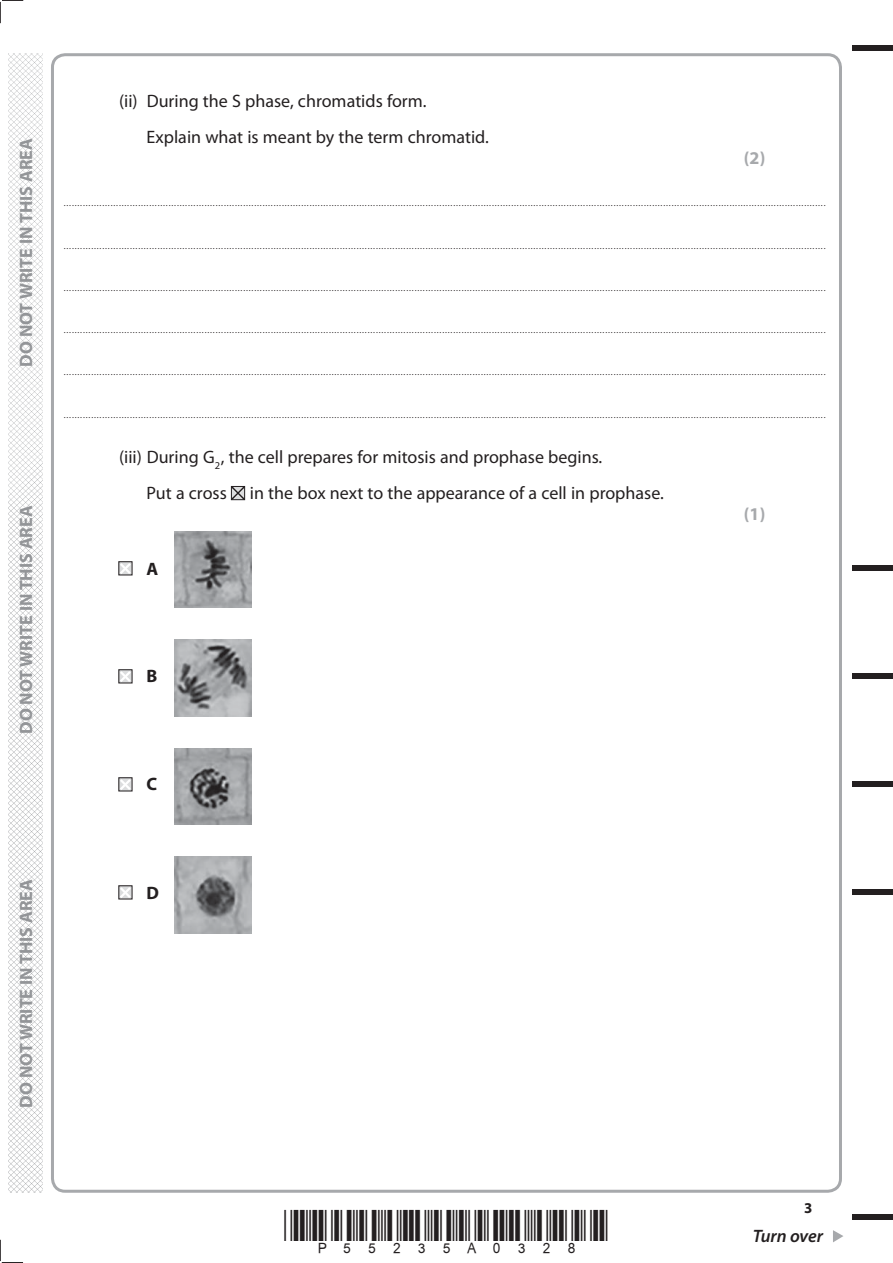
<style>
.page{position:relative;width:893px;height:1263px;background:#fff}
.page>*{position:absolute;margin:0;border:0;box-sizing:border-box;transform-origin:0 0}
.t1{font:18px/36px "Myriad Pro";color:#231f20}
.t2{font:700 18px "Myriad Pro";color:#939598}
.t3{font:italic 600 18px "Myriad Pro";letter-spacing:-.005em;color:#231f20}
.t4{font:700 18px "Myriad Pro";color:#a7a9ac}
.t5{font:700 18px "Myriad Pro";color:#231f20}
.t6{font:700 15px "Myriad Pro";color:#231f20}
.t7{font:9px "Myriad Pro";color:#231f20}
</style>
<div class="page">
<div style="left:853px;top:45px;width:40px;height:5px;background:#231f20"></div>
<div style="left:853px;top:1214px;width:40px;height:6px;background:#231f20"></div>
<svg style="left:833px;top:1230px;width:10px;height:12px"></svg>
<svg style="left:0;top:0;width:23px;height:23px"></svg>
<svg style="left:0;top:1240px;width:23px;height:23px"></svg>
<img style="left:8px;top:53px;width:34px;height:1140px">
<svg style="left:230px;top:486px;width:16px;height:15px"></svg>
<img style="left:174px;top:531px;width:77px;height:77px">
<img style="left:174px;top:639px;width:77px;height:77px">
<img style="left:174px;top:748px;width:77px;height:77px">
<img style="left:174px;top:857px;width:77px;height:76px">
<svg style="left:118px;top:669px;width:15px;height:15px"></svg>
<svg style="left:118px;top:561px;width:15px;height:15px"></svg>
<div style="left:853px;top:565px;width:40px;height:6px;background:#231f20"></div>
<div style="left:853px;top:673px;width:40px;height:6px;background:#231f20"></div>
<svg style="left:118px;top:777px;width:15px;height:15px"></svg>
<div style="left:853px;top:782px;width:40px;height:5px;background:#231f20"></div>
<svg style="left:118px;top:885px;width:15px;height:15px"></svg>
<div style="left:853px;top:890px;width:40px;height:5px;background:#231f20"></div>
<h1 class="t2" style="left:19px;top:367px;width:230px;rotate:-90deg">DO NOT WRITE IN THIS AREA</h1>
<h1 class="t2" style="left:19px;top:734px;width:230px;rotate:-90deg">DO NOT WRITE IN THIS AREA</h1>
<h1 class="t1" style="left:147px;top:84px;width:344px;text-indent:-28px">(ii) During the S phase, chromatids form.<br>Explain what is meant by the term chromatid.</h1>
<h1 class="t4" style="left:744px;top:151px;width:23px">(2)</h1>
<p class="t7" style="left:64px;top:200px;width:763px">....................................................................................................................................................................................................................................................................................</p>
<p class="t7" style="left:64px;top:242px;width:763px">....................................................................................................................................................................................................................................................................................</p>
<p class="t7" style="left:64px;top:284px;width:763px">....................................................................................................................................................................................................................................................................................</p>
<p class="t7" style="left:64px;top:327px;width:763px">....................................................................................................................................................................................................................................................................................</p>
<p class="t7" style="left:64px;top:369px;width:763px">....................................................................................................................................................................................................................................................................................</p>
<p class="t7" style="left:64px;top:411px;width:763px">....................................................................................................................................................................................................................................................................................</p>
<h1 class="t1" style="left:147px;top:440px;width:457px;text-indent:-28px">(iii) During G<sub>2</sub> , the cell prepares for mitosis and prophase begins.<br>Put a cross</h1>
<h1 class="t1" style="left:250px;top:476px;width:415px">in the box next to the appearance of a cell in prophase.</h1>
<h1 class="t5" style="left:147px;top:562px;width:13px">A</h1>
<h1 class="t5" style="left:147px;top:669px;width:12px">B</h1>
<h1 class="t5" style="left:147px;top:777px;width:12px">C</h1>
<h1 class="t4" style="left:744px;top:507px;width:23px">(1)</h1>
<h1 class="t2" style="left:19px;top:1108px;width:230px;rotate:-90deg">DO NOT WRITE IN THIS AREA</h1>
<h1 class="t5" style="left:147px;top:886px;width:14px">D</h1>
<h2 class="t6" style="left:804px;top:1202px;width:10px">3</h2>
<h1 class="t3" style="left:753px;top:1226px;width:72px">Turn over</h1>
</div>
